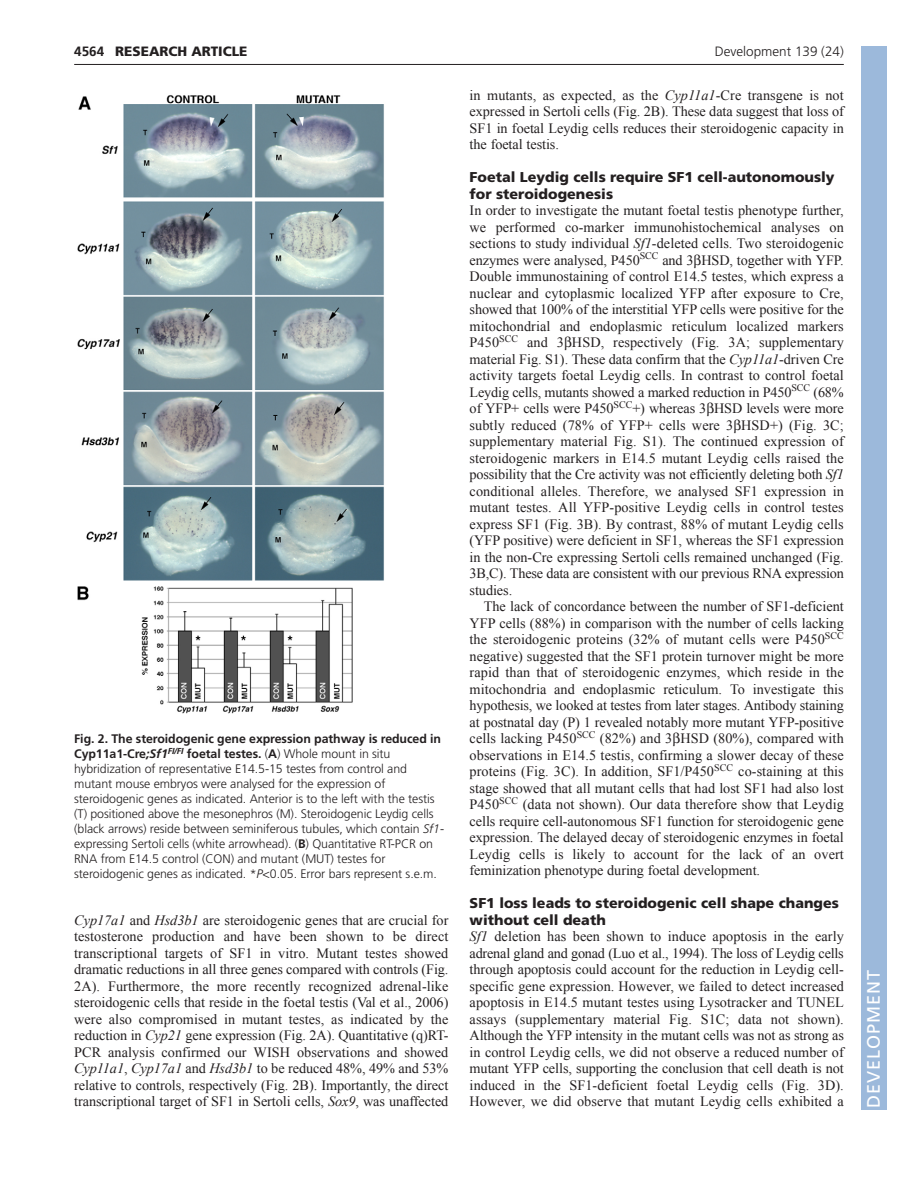
<style>
.page{position:relative;width:918px;height:1188px;background:#fff}
.page>*{position:absolute;margin:0;border:0;box-sizing:border-box;transform-origin:0 0}
.t1{font:18px "Frutiger LT Std";letter-spacing:.055em;color:#fff}
.t2{font:14.25px/16.5px "Times New Roman";letter-spacing:-.005em;color:#231f20;text-align:justify}
.t3{font:900 14.25px/16.5px "Frutiger LT Std";color:#231f20}
.t4{font:300 13.5px "Frutiger";color:#231f20}
.t5{font:900 13.5px "Frutiger LT Std";color:#231f20}
.t6{font:700 13.5px "Frutiger LT Std";color:#231f20}
.t7{font:300 12.3px/15px "Frutiger";letter-spacing:-.005em;color:#231f20}
.s1{font-weight:700}
.s2{font-weight:700;font-style:italic}
.s3{font-style:italic}
</style>
<div class="page">
<hr style="left:74px;top:64px;width:770px;height:1px;background:#231f20">
<img style="left:77px;top:95px;width:307px;height:619px">
<div style="left:861px;top:46px;width:25px;height:1064px;background:#9cb9db"></div>
<p class="t6" style="left:74px;top:46px;width:32px">4564</p>
<p class="t5" style="left:115px;top:46px;width:134px">RESEARCH ARTICLE</p>
<p class="t4" style="left:715px;top:46px;width:131px">Development 139 (24)</p>
<p class="t7" style="left:74px;top:732px;width:371px"><span class="s1">Fig. 2. The steroidogenic gene expression pathway is reduced in Cyp11a1-Cre</span><span class="s2">;Sf1</span><sup>FI/FI</sup> <span class="s1">foetal testes.</span> (<span class="s1">A</span>) Whole mount in situ hybridization of representative E14.5-15 testes from control and mutant mouse embryos were analysed for the expression of steroidogenic genes as indicated. Anterior is to the left with the testis (T) positioned above the mesonephros (M). Steroidogenic Leydig cells (black arrows) reside between seminiferous tubules, which contain <span class="s3">Sf1</span>- expressing Sertoli cells (white arrowhead). (<span class="s1">B</span>) Quantitative RT-PCR on RNA from E14.5 control (CON) and mutant (MUT) testes for steroidogenic genes as indicated. *<span class="s3">P</span>&lt;0.05. Error bars represent s.e.m.</p>
<p class="t2" style="left:74px;top:912px;width:376px"><span class="s3">Cyp17a1</span> and <span class="s3">Hsd3b1</span> are steroidogenic genes that are crucial for testosterone production and have been shown to be direct transcriptional targets of SF1 in vitro. Mutant testes showed dramatic reductions in all three genes compared with controls (Fig.<br>2A). Furthermore, the more recently recognized adrenal-like steroidogenic cells that reside in the foetal testis (Val et al., 2006) were also compromised in mutant testes, as indicated by the reduction in <span class="s3">Cyp21</span> gene expression (Fig. 2A). Quantitative (q)RT-PCR analysis confirmed our WISH observations and showed <span class="s3">Cyp11a1</span>, <span class="s3">Cyp17a1</span> and <span class="s3">Hsd3b1</span> to be reduced 48%, 49% and 53% relative to controls, respectively (Fig. 2B). Importantly, the direct transcriptional target of SF1 in Sertoli cells, <span class="s3">Sox9</span>, was unaffected</p>
<p class="t2" style="left:470px;top:87px;width:376px">in mutants, as expected, as the <span class="s3">Cyp11a1</span>-Cre transgene is not expressed in Sertoli cells (Fig. 2B). These data suggest that loss of SF1 in foetal Leydig cells reduces their steroidogenic capacity in the foetal testis.</p>
<p class="t3" style="left:470px;top:170px;width:367px">Foetal Leydig cells require SF1 cell-autonomously for steroidogenesis</p>
<p class="t2" style="left:470px;top:202px;width:376px">In order to investigate the mutant foetal testis phenotype further, we performed co-marker immunohistochemical analyses on sections to study individual <span class="s3">Sf1</span>-deleted cells. Two steroidogenic enzymes were analysed, P450<sup>SCC</sup> and 3 HSD, together with YFP.<br>Double immunostaining of control E14.5 testes, which express a nuclear and cytoplasmic localized YFP after exposure to Cre, showed that 100% of the interstitial YFP cells were positive for the mitochondrial and endoplasmic reticulum localized markers P450<sup>SCC</sup> and 3 HSD, respectively (Fig. 3A; supplementary material Fig. S1). These data confirm that the <span class="s3">Cyp11a1</span>-driven Cre activity targets foetal Leydig cells. In contrast to control foetal Leydig cells, mutants showed a marked reduction in P450<sup>SCC</sup> (68% of YFP+ cells were P450<sup>SCC</sup>+) whereas 3 HSD levels were more subtly reduced (78% of YFP+ cells were 3 HSD+) (Fig. 3C; supplementary material Fig. S1). The continued expression of steroidogenic markers in E14.5 mutant Leydig cells raised the possibility that the Cre activity was not efficiently deleting both <span class="s3">Sf1 </span>conditional alleles. Therefore, we analysed SF1 expression in mutant testes. All YFP-positive Leydig cells in control testes express SF1 (Fig. 3B). By contrast, 88% of mutant Leydig cells (YFP positive) were deficient in SF1, whereas the SF1 expression in the non-Cre expressing Sertoli cells remained unchanged (Fig.<br>3B,C). These data are consistent with our previous RNA expression studies.</p>
<p class="t2" style="left:470px;top:598px;width:376px;text-indent:14px">The lack of concordance between the number of SF1-deficient YFP cells (88%) in comparison with the number of cells lacking the steroidogenic proteins (32% of mutant cells were P450<sup>SCC </sup>negative) suggested that the SF1 protein turnover might be more rapid than that of steroidogenic enzymes, which reside in the mitochondria and endoplasmic reticulum. To investigate this hypothesis, we looked at testes from later stages. Antibody staining at postnatal day (P) 1 revealed notably more mutant YFP-positive cells lacking P450<sup>SCC</sup> (82%) and 3 HSD (80%), compared with observations in E14.5 testis, confirming a slower decay of these proteins (Fig. 3C). In addition, SF1/P450<sup>SCC</sup> co-staining at this stage showed that all mutant cells that had lost SF1 had also lost P450<sup>SCC</sup> (data not shown). Our data therefore show that Leydig cells require cell-autonomous SF1 function for steroidogenic gene expression. The delayed decay of steroidogenic enzymes in foetal Leydig cells is likely to account for the lack of an overt feminization phenotype during foetal development.</p>
<p class="t3" style="left:470px;top:896px;width:371px">SF1 loss leads to steroidogenic cell shape changes without cell death</p>
<p class="t2" style="left:470px;top:928px;width:376px"><span class="s3">Sf1</span> deletion has been shown to induce apoptosis in the early adrenal gland and gonad (Luo et al., 1994). The loss of Leydig cells through apoptosis could account for the reduction in Leydig cell&shy;specific gene expression. However, we failed to detect increased apoptosis in E14.5 mutant testes using Lysotracker and TUNEL assays (supplementary material Fig. S1C; data not shown).<br>Although the YFP intensity in the mutant cells was not as strong as in control Leydig cells, we did not observe a reduced number of mutant YFP cells, supporting the conclusion that cell death is not induced in the SF1-deficient foetal Leydig cells (Fig. 3D).<br>However, we did observe that mutant Leydig cells exhibited a</p>
<p class="t1" style="left:863px;top:1108px;width:140px;rotate:-90deg">DEVELOPMENT</p>
</div>
